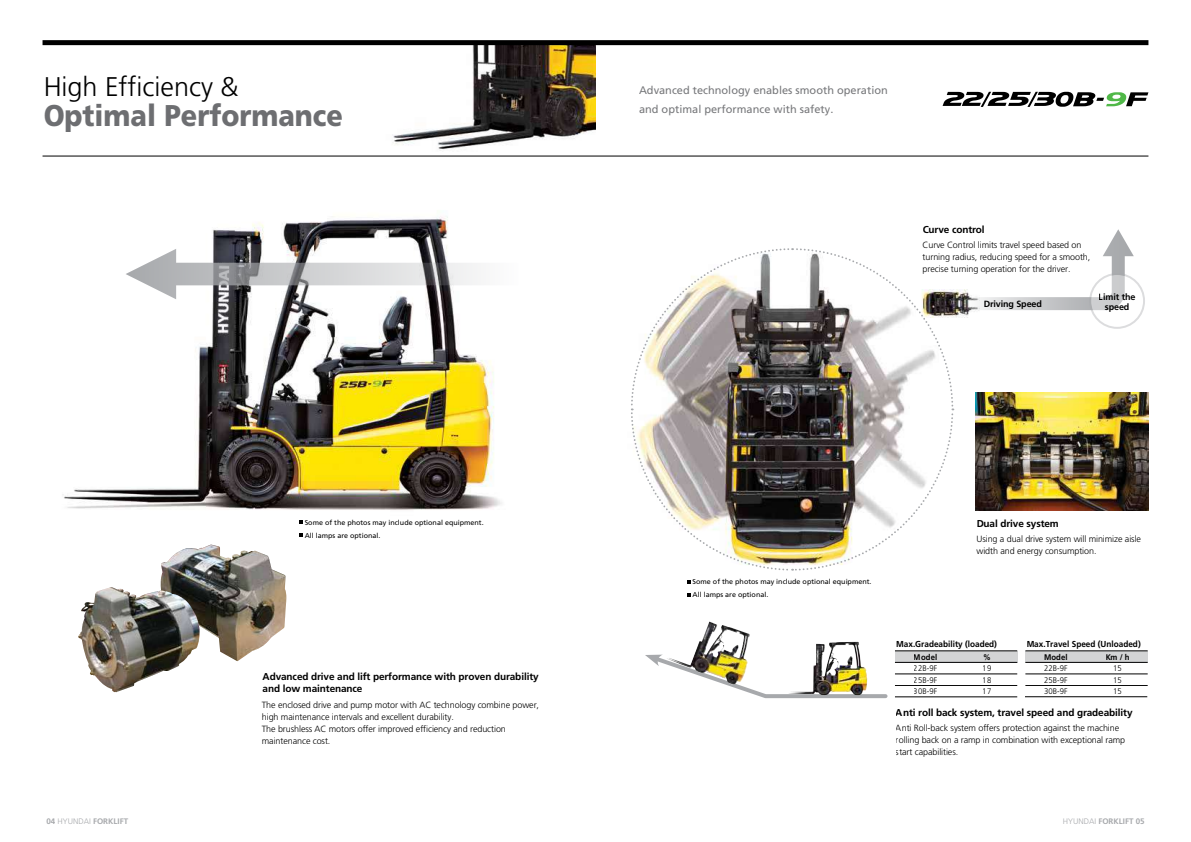
<style>
.page{position:relative;width:1191px;height:842px;background:#fff}
.page>*{position:absolute;margin:0;border:0;box-sizing:border-box;transform-origin:0 0}
.t1{font:900 30px "Frutiger";color:#6d6e71;scale:.9 1}
.t2{font:300 27px "Frutiger";color:#000}
.t3{font:11px/19px "Frutiger";color:#77787b}
.t4{font:700 10px/12px "Frutiger";letter-spacing:-.01em;color:#000}
.t5{font:300 9px/12px "Frutiger";letter-spacing:-.01em;color:#000}
.t6{font:700 9px/10.8px "Frutiger";letter-spacing:-.01em;color:#000;text-align:center}
.t7{font:700 8.6px "Frutiger";color:#000;scale:.95 1}
.t8{font:300 8.2px/11.5px "Frutiger";color:#000;text-align:justify;scale:.95 1}
.t9{font:700 8.2px "Frutiger";color:#000;scale:.95 1}
.t10{font:700 8px "Frutiger";color:#a7a9ac}
.t11{font:7px "Frutiger";color:#000}
.s1{font-weight:300}
</style>
<div class="page">
<img style="left:62px;top:216px;width:440px;height:308px">
<svg style="left:126px;top:249px;width:376px;height:50px"></svg>
<img style="left:380px;top:45px;width:215px;height:111px">
<div style="left:43px;top:40px;width:1105px;height:5px;background:#000"></div>
<svg style="left:631px;top:229px;width:502px;height:342px"></svg>
<svg style="left:687px;top:580px;width:3px;height:4px"></svg>
<div style="left:1025px;top:651px;width:122px;height:11px;background:#d3d4d5"></div>
<hr style="left:1025px;top:650px;width:122px;height:1px;background:#000">
<hr style="left:1025px;top:662px;width:122px;height:1px;background:#000">
<hr style="left:1025px;top:674px;width:122px;height:1px;background:#000">
<hr style="left:1025px;top:685px;width:122px;height:1px;background:#000">
<hr style="left:1025px;top:696px;width:122px;height:1px;background:#000">
<div style="left:895px;top:651px;width:122px;height:11px;background:#d3d4d5"></div>
<hr style="left:895px;top:650px;width:122px;height:1px;background:#000">
<hr style="left:895px;top:662px;width:122px;height:1px;background:#000">
<hr style="left:895px;top:674px;width:122px;height:1px;background:#000">
<hr style="left:895px;top:696px;width:122px;height:1px;background:#000">
<hr style="left:895px;top:685px;width:122px;height:1px;background:#000">
<img style="left:645px;top:654px;width:243px;height:45px">
<img style="left:788px;top:642px;width:64px;height:52px">
<img style="left:666px;top:639px;width:62px;height:43px">
<img style="left:975px;top:392px;width:173px;height:119px">
<img style="left:160px;top:545px;width:126px;height:116px">
<img style="left:78px;top:587px;width:122px;height:105px">
<hr style="left:43px;top:156px;width:1105px;height:1px;background:#000">
<svg style="left:942px;top:92px;width:206px;height:15px"></svg>
<svg style="left:687px;top:593px;width:3px;height:4px"></svg>
<h2 class="t2" style="left:44px;top:71px;width:196px">High Efficiency &amp;</h2>
<h1 class="t1" style="left:44px;top:97px;width:334px">Optimal Performance</h1>
<p class="t11" style="left:305px;top:518px;width:180px">Some of the photos may include optional equipment.</p>
<p class="t11" style="left:305px;top:531px;width:77px">All lamps are optional.</p>
<p class="t3" style="left:639px;top:80px;width:250px">Advanced technology enables smooth operation and optimal performance with safety.</p>
<p class="t4" style="left:922px;top:224px;width:64px">Curve control</p>
<p class="t5" style="left:922px;top:239px;width:169px">Curve Control limits travel speed based on turning radius, reducing speed for a smooth, precise turning operation for the driver.</p>
<p class="t6" style="left:983px;top:298px;width:60px">Driving Speed</p>
<p class="t6" style="left:1098px;top:291px;width:38px">Limit the speed</p>
<p class="t11" style="left:692px;top:578px;width:180px">Some of the photos may include optional equipment.</p>
<p class="t11" style="left:692px;top:591px;width:77px">All lamps are optional.</p>
<p class="t4" style="left:976px;top:518px;width:84px">Dual drive system</p>
<p class="t5" style="left:976px;top:533px;width:166px">Using a dual drive system will minimize aisle width and energy consumption.</p>
<p class="t7" style="left:896px;top:639px;width:108px">Max.Gradeability (loaded)</p>
<p class="t9" style="left:914px;top:652px;width:26px">Model</p>
<p class="t8" style="left:914px;top:663px;width:26px">22B-9F 25B-9F 30B-9F</p>
<p class="t7" style="left:1026px;top:639px;width:122px">Max.Travel Speed (Unloaded)</p>
<p class="t9" style="left:1044px;top:652px;width:26px">Model</p>
<p class="t8" style="left:1044px;top:663px;width:26px">22B-9F 25B-9F 30B-9F</p>
<p class="t9" style="left:1105px;top:652px;width:27px">Km / h</p>
<p class="t8" style="left:1113px;top:663px;width:11px">15<br>15<br>15</p>
<p class="t9" style="left:983px;top:652px;width:10px">%</p>
<p class="t8" style="left:982px;top:663px;width:11px">19<br>18<br>17</p>
<p class="t4" style="left:262px;top:670px;width:278px">Advanced drive and lift performance with proven durability and low maintenance</p>
<p class="t5" style="left:262px;top:699px;width:279px">The enclosed drive and pump motor with AC technology combine power, high maintenance intervals and excellent durability.<br>The brushless AC motors offer improved efficiency and reduction maintenance cost.</p>
<p class="t4" style="left:896px;top:706px;width:238px">Anti roll back system, travel speed and gradeability</p>
<p class="t5" style="left:896px;top:722px;width:231px">Anti Roll-back system offers protection against the machine rolling back on a ramp in combination with exceptional ramp start capabilities.</p>
<p class="t10" style="left:46px;top:816px;width:83px">04 <span class="s1">HYUNDAI</span> FORKLIFT</p>
<p class="t10" style="left:1062px;top:816px;width:83px"><span class="s1">HYUNDAI</span> FORKLIFT 05</p>
</div>
